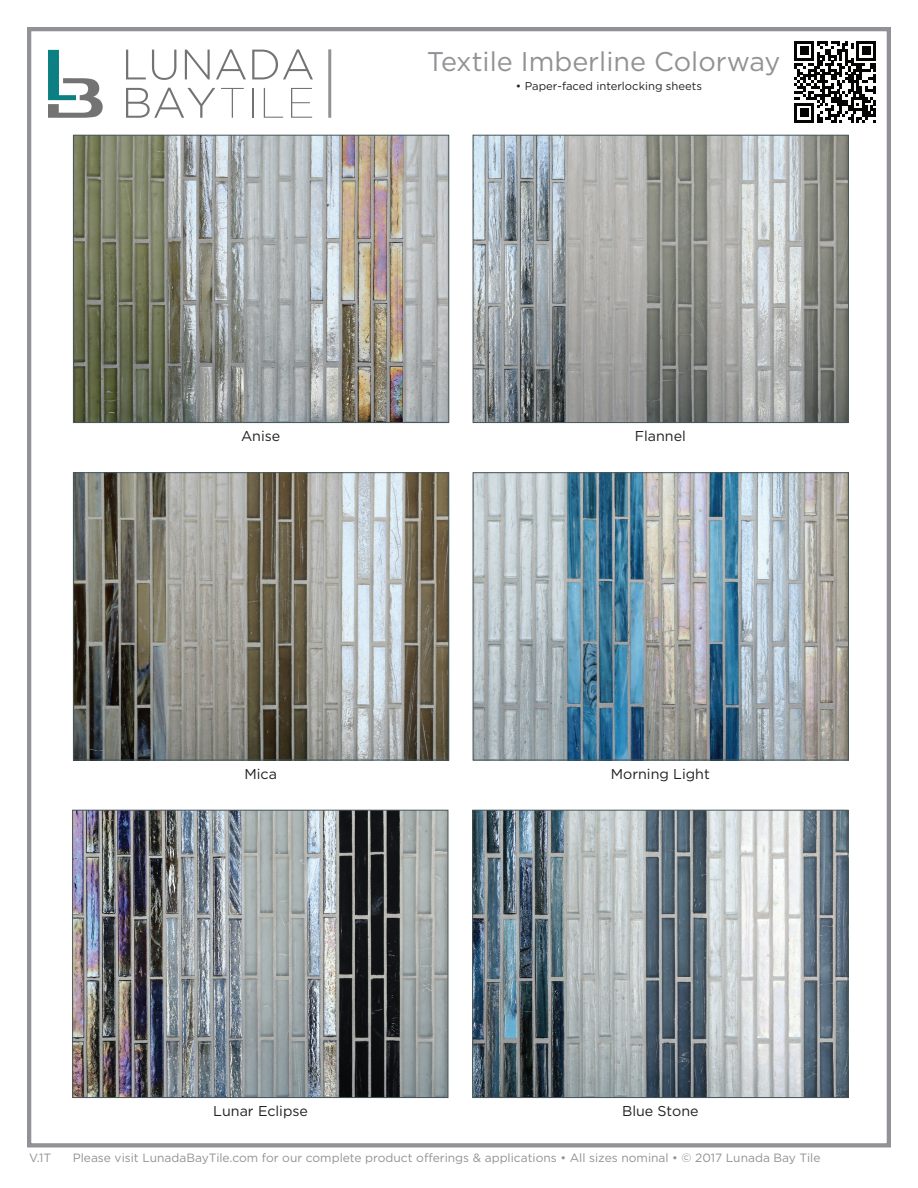
<style>
.page{position:relative;width:918px;height:1188px;background:#fff}
.page>*{position:absolute;margin:0;border:0;box-sizing:border-box;transform-origin:0 0}
.t1{font:27px "Gotham";color:#919295}
.t2{font:14.25px "Gotham";color:#231f20}
.t3{font:12px "Gotham";color:#919295}
.t4{font:11.25px "Gotham";color:#231f20}
</style>
<div class="page">
<div style="left:27px;top:27px;width:864px;height:1120px;border:4px solid #919295"></div>
<svg style="left:126px;top:50px;width:20px;height:29px"></svg>
<svg style="left:152px;top:50px;width:24px;height:30px"></svg>
<svg style="left:185px;top:50px;width:25px;height:29px"></svg>
<svg style="left:216px;top:49px;width:30px;height:30px"></svg>
<svg style="left:252px;top:49px;width:61px;height:30px"></svg>
<svg style="left:126px;top:88px;width:89px;height:30px"></svg>
<svg style="left:221px;top:88px;width:23px;height:30px"></svg>
<hr style="left:252px;top:88px;width:1px;height:30px;background:#737373">
<svg style="left:264px;top:88px;width:19px;height:30px"></svg>
<svg style="left:291px;top:88px;width:21px;height:30px"></svg>
<svg style="left:48px;top:50px;width:55px;height:68px"></svg>
<hr style="left:328px;top:49px;width:3px;height:69px;background:#919295">
<img style="left:75px;top:475px;width:372px;height:283px">
<div style="left:73px;top:473px;width:376px;height:287px;border:1px solid #45575b"></div>
<img style="left:475px;top:475px;width:372px;height:283px">
<div style="left:473px;top:473px;width:376px;height:287px;border:1px solid #45575b"></div>
<img style="left:475px;top:137px;width:372px;height:284px">
<div style="left:473px;top:135px;width:376px;height:288px;border:1px solid #45575b"></div>
<img style="left:74px;top:812px;width:372px;height:284px">
<div style="left:72px;top:810px;width:376px;height:288px;border:1px solid #45575b"></div>
<img style="left:75px;top:137px;width:372px;height:284px">
<div style="left:73px;top:135px;width:376px;height:288px;border:1px solid #45575b"></div>
<img style="left:474px;top:812px;width:372px;height:284px">
<div style="left:472px;top:810px;width:376px;height:288px;border:1px solid #45575b"></div>
<svg style="left:794px;top:41px;width:82px;height:81px"></svg>
<h1 class="t1" style="left:427px;top:44px;width:355px">Textile Imberline Colorway</h1>
<p class="t4" style="left:516px;top:79px;width:188px">• Paper-faced interlocking sheets</p>
<p class="t2" style="left:241px;top:427px;width:41px">Anise</p>
<p class="t2" style="left:635px;top:427px;width:53px">Flannel</p>
<p class="t2" style="left:244px;top:764px;width:34px">Mica</p>
<p class="t2" style="left:611px;top:764px;width:101px">Morning Light</p>
<p class="t2" style="left:213px;top:1102px;width:96px">Lunar Eclipse</p>
<p class="t2" style="left:622px;top:1102px;width:78px">Blue Stone</p>
<p class="t3" style="left:29px;top:1150px;width:23px">V.1T</p>
<p class="t3" style="left:73px;top:1150px;width:749px">Please visit LunadaBayTile.com for our complete product offerings &amp; applications • All sizes nominal • © 2017 Lunada Bay Tile</p>
</div>
